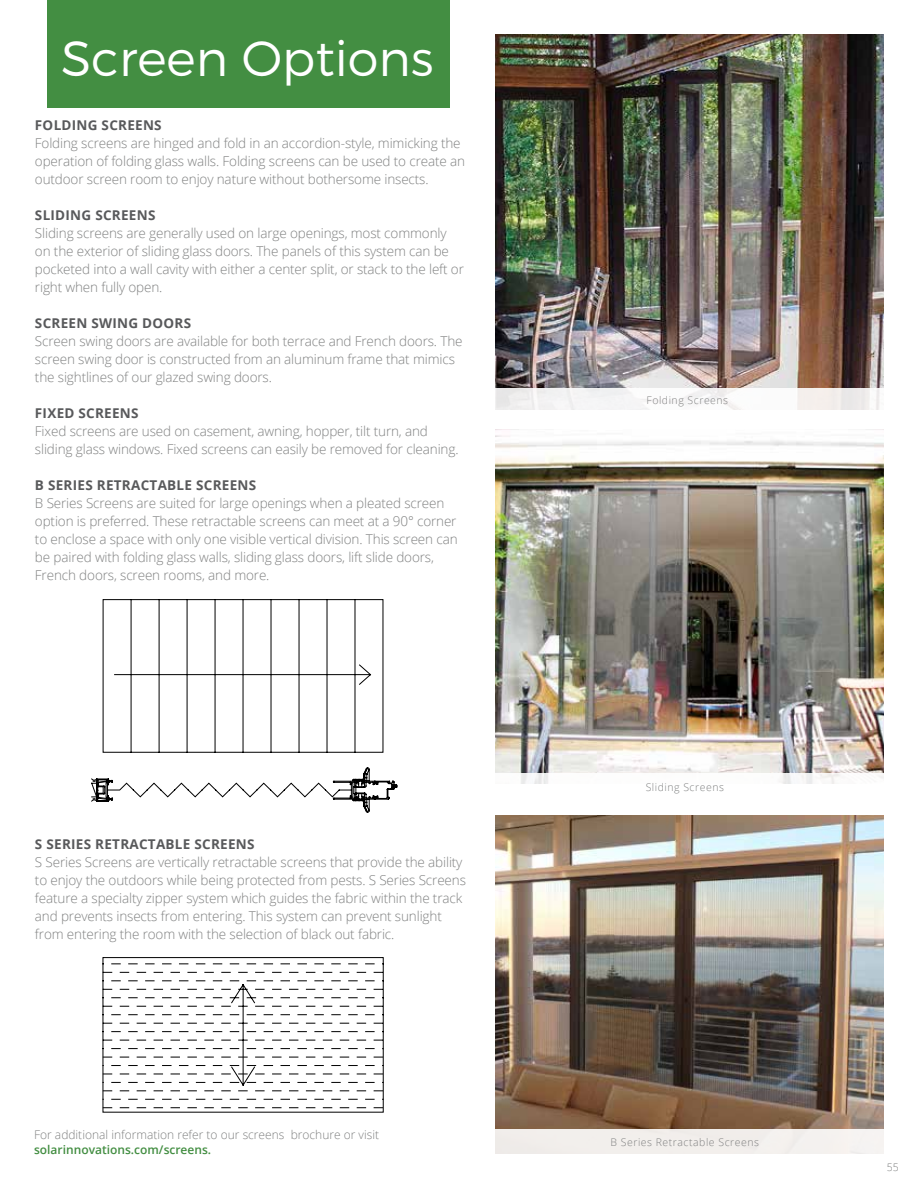
<style>
.page{position:relative;width:918px;height:1188px;background:#fff}
.page>*{position:absolute;margin:0;border:0;box-sizing:border-box;transform-origin:0 0}
.t1{font:300 49.5px "Montserrat";color:#fff}
.t2{font:300 13.5px/18px "Open Sans";letter-spacing:-.01em;color:#7f8080}
.t3{font:700 13.5px "Open Sans";letter-spacing:.02em;color:#58595b}
.t4{font:300 12px "Open Sans";color:#7f8080}
.t5{font:600 12px "Open Sans";color:#438e42}
.t6{font:300 10.5px "Open Sans";letter-spacing:.05em;color:#7f8080}
</style>
<div class="page">
<img style="left:495px;top:429px;width:389px;height:344px">
<img style="left:495px;top:816px;width:389px;height:313px">
<img style="left:495px;top:34px;width:389px;height:354px">
<div style="left:48px;top:0;width:402px;height:108px;background:#438e42"></div>
<svg style="left:495px;top:388px;width:385px;height:22px;fill:#f5f4f5"></svg>
<div style="left:486px;top:1129px;width:398px;height:28px;background:linear-gradient(to bottom,#f1edea,#f6f4f2)"></div>
<svg style="left:91px;top:599px;width:306px;height:214px"></svg>
<svg style="left:102px;top:957px;width:282px;height:156px"></svg>
<h1 class="t1" style="left:61px;top:28px;width:374px">Screen Options</h1>
<p class="t3" style="left:35px;top:116px;width:128px">FOLDING SCREENS</p>
<p class="t2" style="left:35px;top:134px;width:432px">Folding screens are hinged and fold in an accordion-style, mimicking the operation of folding glass walls. Folding screens can be used to create an outdoor screen room to enjoy nature without bothersome insects.</p>
<p class="t3" style="left:35px;top:206px;width:122px">SLIDING SCREENS</p>
<p class="t2" style="left:35px;top:224px;width:431px">Sliding screens are generally used on large openings, most commonly on the exterior of sliding glass doors. The panels of this system can be pocketed into a wall cavity with either a center split, or stack to the left or right when fully open.</p>
<p class="t3" style="left:35px;top:314px;width:158px">SCREEN SWING DOORS</p>
<p class="t2" style="left:35px;top:332px;width:429px">Screen swing doors are available for both terrace and French doors. The screen swing door is constructed from an aluminum frame that mimics the sightlines of our glazed swing doors.</p>
<p class="t3" style="left:35px;top:404px;width:105px">FIXED SCREENS</p>
<p class="t2" style="left:35px;top:422px;width:425px">Fixed screens are used on casement, awning, hopper, tilt turn, and sliding glass windows. Fixed screens can easily be removed for cleaning.</p>
<p class="t3" style="left:35px;top:476px;width:223px">B SERIES RETRACTABLE SCREENS</p>
<p class="t2" style="left:35px;top:494px;width:424px">B Series Screens are suited for large openings when a pleated screen option is preferred. These retractable screens can meet at a 90° corner to enclose a space with only one visible vertical division. This screen can be paired with folding glass walls, sliding glass doors, lift slide doors, French doors, screen rooms, and more.</p>
<p class="t3" style="left:35px;top:834px;width:221px">S SERIES RETRACTABLE SCREENS</p>
<p class="t2" style="left:35px;top:852px;width:433px">S Series Screens are vertically retractable screens that provide the ability to enjoy the outdoors while being protected from pests. S Series Screens feature a specialty zipper system which guides the fabric within the track and prevents insects from entering. This system can prevent sunlight from entering the room with the selection of black out fabric.</p>
<p class="t4" style="left:34px;top:1126px;width:347px">For additional information refer to our screens brochure or visit</p>
<p class="t5" style="left:34px;top:1141px;width:179px">solarinnovations.com/screens.</p>
<p class="t6" style="left:647px;top:393px;width:83px">Folding Screens</p>
<p class="t6" style="left:646px;top:780px;width:80px">Sliding Screens</p>
<p class="t6" style="left:610px;top:1135px;width:150px">B Series Retractable Screens</p>
<p class="t6" style="left:887px;top:1160px;width:13px">55</p>
</div>
